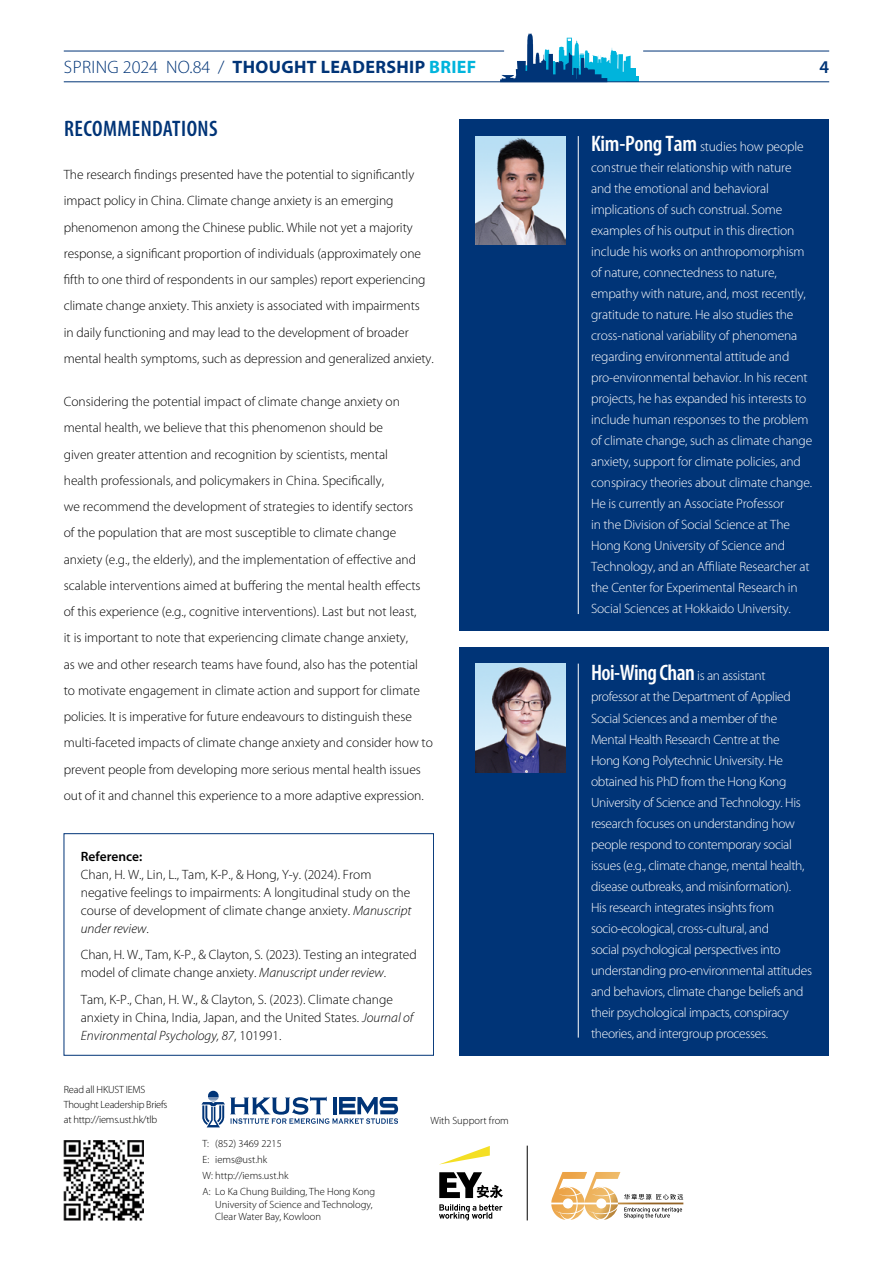
<style>
.page{position:relative;width:893px;height:1263px;background:#fff}
.page>*{position:absolute;margin:0;border:0;box-sizing:border-box;transform-origin:0 0}
.t1{font:600 condensed 22.5px "Myriad Pro";letter-spacing:.02em;color:#003477}
.t2{font:700 18px "Myriad Pro";letter-spacing:.02em;color:#003477}
.t3{font:600 18px "Myriad Pro";color:#003477}
.t4{font:300 13.5px/26.2px "Myriad Pro";color:#000}
.t5{font:300 13.5px/21px "Myriad Pro";letter-spacing:-.01em;color:#fff}
.t6{font:600 13.5px "Myriad Pro";color:#000}
.t7{font:300 10.5px/16.2px "Myriad Pro";color:#000}
.t8{font:300 10.5px/15px "Myriad Pro";letter-spacing:-.02em;color:#000}
.s1{font-weight:300}
.s2{color:#00b4dc}
.s3{font-style:italic}
.s4{font-weight:600;font-stretch:condensed;font-size:22.5px}
</style>
<div class="page">
<hr style="left:64px;top:51px;width:440px;height:1px;background:#003477">
<hr style="left:643px;top:51px;width:186px;height:1px;background:#003477">
<div style="left:626px;top:68px;width:10px;height:14px;background:#00b4dc"></div>
<div style="left:629px;top:76px;width:10px;height:6px;background:#00b4dc"></div>
<svg style="left:500px;top:33px;width:131px;height:48px"></svg>
<hr style="left:64px;top:81px;width:765px;height:1px;background:#003477">
<div style="left:459px;top:119px;width:370px;height:512px;background:#003477"></div>
<div style="left:459px;top:648px;width:370px;height:408px;background:#003477"></div>
<hr style="left:578px;top:136px;width:1px;height:478px;background:#fff">
<hr style="left:578px;top:664px;width:1px;height:373px;background:#fff">
<div style="left:64px;top:833px;width:370px;height:222px;border:1px solid #003477"></div>
<img style="left:64px;top:1140px;width:80px;height:80px">
<img style="left:476px;top:136px;width:89px;height:108px">
<img style="left:476px;top:664px;width:89px;height:108px">
<hr style="left:527px;top:1145px;width:1px;height:75px;background:#000">
<svg style="left:201px;top:1091px;width:197px;height:36px"></svg>
<svg style="left:439px;top:1204px;width:63px;height:16px"></svg>
<svg style="left:440px;top:1146px;width:50px;height:18px"></svg>
<svg style="left:439px;top:1172px;width:64px;height:26px"></svg>
<img style="left:551px;top:1204px;width:19px;height:16px">
<img style="left:560px;top:1213px;width:10px;height:6px">
<img style="left:570px;top:1212px;width:12px;height:8px">
<img style="left:551px;top:1172px;width:34px;height:30px">
<img style="left:586px;top:1204px;width:15px;height:16px">
<svg style="left:568px;top:1187px;width:18px;height:25px"></svg>
<img style="left:594px;top:1213px;width:7px;height:6px">
<svg style="left:601px;top:1194px;width:82px;height:26px"></svg>
<img style="left:585px;top:1172px;width:35px;height:30px">
<h2 class="t2" style="left:64px;top:57px;width:414px"><span class="s1">SPRING 2024 NO.84 /</span> THOUGHT LEADERSHIP <span class="s2">BRIEF</span></h2>
<h2 class="t3" style="left:819px;top:56px;width:11px">4</h2>
<h1 class="t1" style="left:64px;top:116px;width:155px">RECOMMENDATIONS</h1>
<p class="t4" style="left:64px;top:162px;width:371px">The research findings presented have the potential to significantly impact policy in China. Climate change anxiety is an emerging phenomenon among the Chinese public. While not yet a majority response, a significant proportion of individuals (approximately one fifth to one third of respondents in our samples) report experiencing climate change anxiety. This anxiety is associated with impairments<br>in daily functioning and may lead to the development of broader mental health symptoms, such as depression and generalized anxiety.</p>
<p class="t4" style="left:64px;top:389px;width:371px">Considering the potential impact of climate change anxiety on mental health, we believe that this phenomenon should be<br>given greater attention and recognition by scientists, mental<br>health professionals, and policymakers in China. Specifically,<br>we recommend the development of strategies to identify sectors<br>of the population that are most susceptible to climate change anxiety (e.g., the elderly), and the implementation of effective and scalable interventions aimed at buffering the mental health effects of this experience (e.g., cognitive interventions). Last but not least,<br>it is important to note that experiencing climate change anxiety,<br>as we and other research teams have found, also has the potential<br>to motivate engagement in climate action and support for climate policies. It is imperative for future endeavours to distinguish these multi-faceted impacts of climate change anxiety and consider how to prevent people from developing more serious mental health issues out of it and channel this experience to a more adaptive expression.</p>
<p class="t6" style="left:81px;top:847px;width:63px">Reference:</p>
<p class="t4" style="left:81px;top:865px;width:332px;line-height:18px">Chan, H. W., Lin, L., Tam, K-P., &amp; Hong, Y-y. (2024). From negative feelings to impairments: A longitudinal study on the course of development of climate change anxiety. <span class="s3">Manuscript under review</span>.</p>
<p class="t4" style="left:81px;top:946px;width:337px;line-height:18px">Chan, H. W., Tam, K-P., &amp; Clayton, S. (2023). Testing an integrated model of climate change anxiety. <span class="s3">Manuscript under review</span>.</p>
<p class="t4" style="left:81px;top:990px;width:334px;line-height:18px">Tam, K-P., Chan, H. W., &amp; Clayton, S. (2023). Climate change anxiety in China, India, Japan, and the United States. <span class="s3">Journal of<br>Environmental Psychology, 87</span>, 101991.</p>
<p class="t8" style="left:64px;top:1082px;width:105px">Read all HKUST IEMS<br>Thought Leadership Briefs at http://iems.ust.hk/tlb</p>
<p class="t7" style="left:203px;top:1135px;width:174px">T: (852) 3469 2215<br>E: iems@ust.hk<br>W: http://iems.ust.hk<br>A: Lo Ka Chung Building, The Hong Kong</p>
<p class="t7" style="left:215px;top:1198px;width:159px;line-height:12.8px">University of Science and Technology,<br>Clear Water Bay, Kowloon</p>
<p class="t7" style="left:431px;top:1112px;width:80px">With Support from</p>
<p class="t5" style="left:591px;top:136px;width:223px"><span class="s4">Kim-Pong Tam</span> studies how people construe their relationship with nature and the emotional and behavioral implications of such construal. Some examples of his output in this direction include his works on anthropomorphism of nature, connectedness to nature, empathy with nature, and, most recently, gratitude to nature. He also studies the cross-national variability of phenomena regarding environmental attitude and pro-environmental behavior. In his recent projects, he has expanded his interests to include human responses to the problem of climate change, such as climate change anxiety, support for climate policies, and conspiracy theories about climate change.<br>He is currently an Associate Professor<br>in the Division of Social Science at The Hong Kong University of Science and Technology, and an Affiliate Researcher at the Center for Experimental Research in Social Sciences at Hokkaido University.</p>
<p class="t5" style="left:591px;top:666px;width:223px"><span class="s4">Hoi-Wing Chan</span> is an assistant professor at the Department of Applied Social Sciences and a member of the Mental Health Research Centre at the Hong Kong Polytechnic University. He obtained his PhD from the Hong Kong University of Science and Technology. His research focuses on understanding how people respond to contemporary social issues (e.g., climate change, mental health, disease outbreaks, and misinformation).<br>His research integrates insights from socio-ecological, cross-cultural, and<br>social psychological perspectives into understanding pro-environmental attitudes and behaviors, climate change beliefs and their psychological impacts, conspiracy theories, and intergroup processes.</p>
</div>
